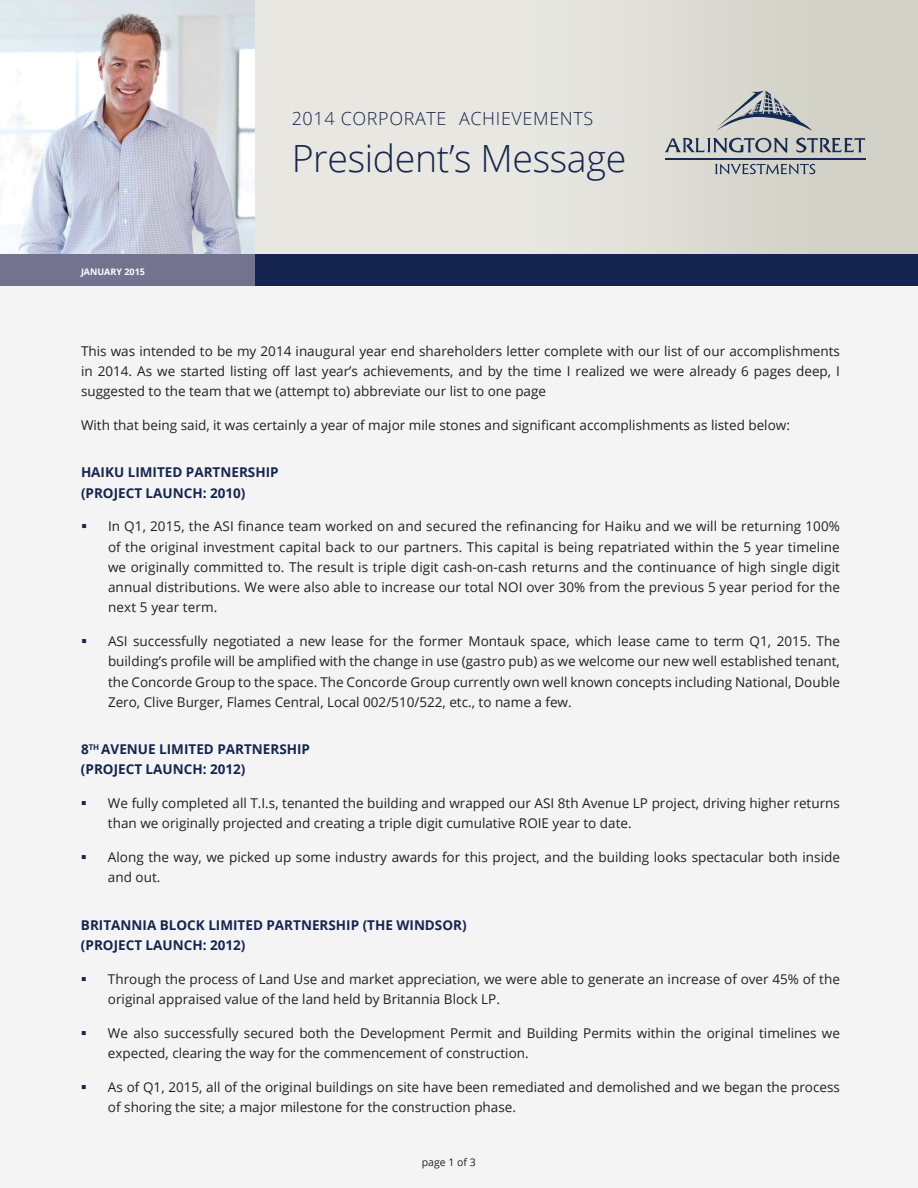
<style>
.page{position:relative;width:918px;height:1188px;background:#fff}
.page>*{position:absolute;margin:0;border:0;box-sizing:border-box;transform-origin:0 0}
.t1{font:300 37.5px "Open Sans";letter-spacing:-.01em;color:#16254f}
.t2{font:300 18px "Open Sans";letter-spacing:.035em;color:#16254f}
.t3{font:13.5px/20.2px "Open Sans";color:#231f20}
.t4{font:700 13.5px/20.2px "Open Sans";color:#16254f}
.t5{font:10.5px "Open Sans";color:#231f20}
.t6{font:700 9px "Open Sans";color:#fff}
</style>
<div class="page">
<div style="left:856px;top:0;width:62px;height:255px;background:#d2d1c7"></div>
<img style="left:254px;top:0;width:602px;height:255px">
<img style="left:0;top:0;width:254px;height:255px">
<div style="left:0;top:279px;width:918px;height:909px;background:#f4f4f4"></div>
<div style="left:251px;top:255px;width:667px;height:31px;background:#16254f"></div>
<div style="left:0;top:255px;width:254px;height:31px;background:#74738f"></div>
<svg style="left:715px;top:164px;width:100px;height:10px"></svg>
<svg style="left:796px;top:138px;width:69px;height:15px"></svg>
<svg style="left:665px;top:138px;width:123px;height:15px;background:#9aa1a8"></svg>
<hr style="left:665px;top:158px;width:200px;height:1px;background:#142b52">
<svg style="left:716px;top:91px;width:96px;height:40px;background:#b4b7b7"></svg>
<p class="t6" style="left:81px;top:265px;width:65px">JANUARY 2015</p>
<h2 class="t2" style="left:292px;top:107px;width:303px">2014 CORPORATE ACHIEVEMENTS</h2>
<h1 class="t1" style="left:292px;top:133px;width:336px">PRESIDENT’S M ESSAGE</h1>
<p class="t3" style="left:81px;top:341px;width:760px;text-align:justify">This was intended to be my 2014 inaugural year end shareholders letter complete with our list of our accomplishments in 2014. As we started listing off last year’s achievements, and by the time I realized we were already 6 pages deep, I suggested to the team that we (attempt to) abbreviate our list to one page</p>
<p class="t3" style="left:81px;top:415px;width:710px">With that being said, it was certainly a year of major mile stones and significant accomplishments as listed below:</p>
<p class="t4" style="left:81px;top:462px;width:197px">HAIKU LIMITED PARTNERSH IP (PROJECT LAUNCH : 2010)</p>
<p class="t3" style="left:108px;top:516px;width:734px;text-align:justify">In Q1, 2015, the ASI finance team worked on and secured the refinancing for Haiku and we will be returning 100% of the original investment capital back to our partners. This capital is being repatriated within the 5 year timeline we originally committed to. The result is triple digit cash-on-cash returns and the continuance of high single digit annual distributions. We were also able to increase our total NOI over 30% from the previous 5 year period for the next 5 year term.</p>
<p class="t3" style="left:108px;top:631px;width:734px;text-align:justify">ASI successfully negotiated a new lease for the former Montauk space, which lease came to term Q1, 2015. The building’s profile will be amplified with the change in use (gastro pub) as we welcome our new well established tenant, the Concorde Group to the space. The Concorde Group currently own well known concepts including National, Double Zero, Clive Burger, Flames Central, Local 002/510/522, etc., to name a few.</p>
<p class="t4" style="left:81px;top:739px;width:229px">8<sup>TH</sup> AVENUE LIMITED PARTNERSH IP (PROJECT LAUNCH : 2012)</p>
<p class="t3" style="left:108px;top:793px;width:733px">We fully completed all T.I.s, tenanted the building and wrapped our ASI 8th Avenue LP project, driving higher returns than we originally projected and creating a triple digit cumulative ROIE year to date.</p>
<p class="t3" style="left:108px;top:847px;width:733px">Along the way, we picked up some industry awards for this project, and the building looks spectacular both inside and out.</p>
<p class="t4" style="left:81px;top:914px;width:387px">BRITANNIA BLOCK LIMITED PARTNERSH IP (TH E WINDSOR) (PROJECT LAUNCH : 2012)</p>
<p class="t3" style="left:108px;top:968px;width:733px">Through the process of Land Use and market appreciation, we were able to generate an increase of over 45% of the original appraised value of the land held by Britannia Block LP.</p>
<p class="t3" style="left:108px;top:1022px;width:733px">We also successfully secured both the Development Permit and Building Permits within the original timelines we expected, clearing the way for the commencement of construction.</p>
<p class="t3" style="left:108px;top:1076px;width:733px">As of Q1, 2015, all of the original buildings on site have been remediated and demolished and we began the process of shoring the site; a major milestone for the construction phase.</p>
<p class="t5" style="left:422px;top:1155px;width:56px">page 1 of 3</p>
</div>
